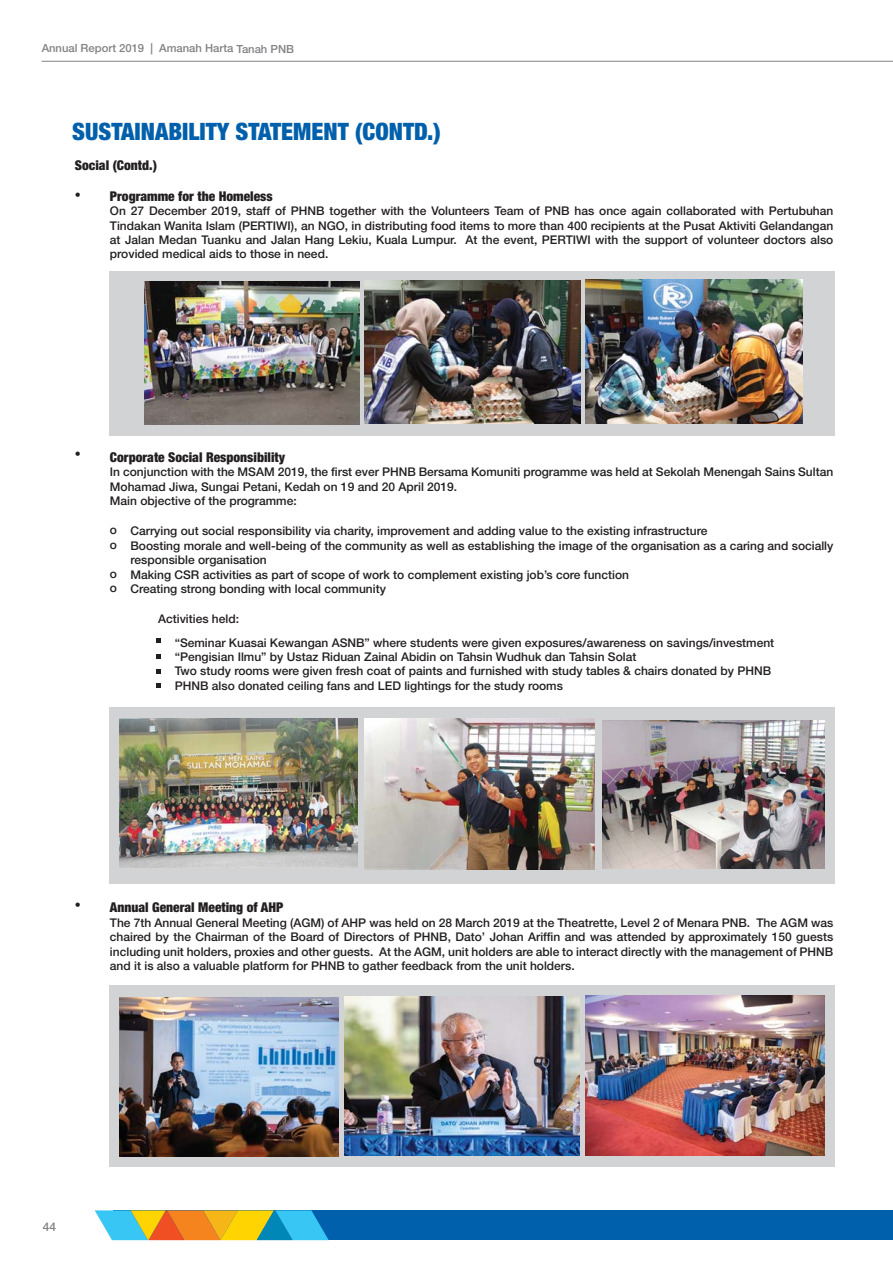
<style>
.page{position:relative;width:893px;height:1263px;background:#fff}
.page>*{position:absolute;margin:0;border:0;box-sizing:border-box;transform-origin:0 0}
.t1{font:900 condensed 24px "Helvetica Neue";color:#0060ac}
.t2{font:900 condensed 13.5px "Helvetica Neue";color:#231f20}
.t3{font:500 12px/14.4px "Helvetica Neue";color:#231f20}
.t4{font:500 12px "Helvetica Neue";color:#808285}
.t5{font:500 11.25px "Helvetica Neue";letter-spacing:-.005em;color:#808285}
</style>
<div class="page">
<div style="left:114px;top:1210px;width:779px;height:30px;background:#0060ac"></div>
<svg style="left:95px;top:1210px;width:234px;height:30px"></svg>
<hr style="left:42px;top:61px;width:851px;height:1px;background:#808285">
<svg style="left:157px;top:639px;width:4px;height:4px"></svg>
<svg style="left:157px;top:654px;width:4px;height:5px"></svg>
<svg style="left:157px;top:669px;width:4px;height:5px"></svg>
<svg style="left:157px;top:683px;width:4px;height:5px"></svg>
<div style="left:109px;top:271px;width:725px;height:164px;background:#d1d3d4"></div>
<img style="left:145px;top:282px;width:214px;height:143px">
<img style="left:365px;top:281px;width:215px;height:143px">
<img style="left:586px;top:280px;width:216px;height:144px">
<div style="left:109px;top:985px;width:725px;height:182px;background:#d1d3d4"></div>
<img style="left:585px;top:995px;width:240px;height:161px">
<img style="left:120px;top:997px;width:219px;height:159px">
<img style="left:345px;top:997px;width:234px;height:159px">
<div style="left:109px;top:707px;width:725px;height:176px;background:#d1d3d4"></div>
<img style="left:119px;top:719px;width:239px;height:149px">
<img style="left:364px;top:719px;width:230px;height:150px">
<img style="left:602px;top:721px;width:222px;height:148px">
<p class="t5" style="left:42px;top:44px;width:254px">Annual Report 2019 | Amanah Harta Tanah PNB</p>
<h1 class="t1" style="left:72px;top:123px;width:370px">SUSTAINABILITY STATEMENT (CONTD.)</h1>
<p class="t2" style="left:75px;top:160px;width:83px">Social (Contd.)</p>
<p class="t2" style="left:110px;top:191px;width:164px">Programme for the Homeless</p>
<p class="t3" style="left:110px;top:205px;width:725px;text-align:justify">On 27 December 2019, staff of PHNB together with the Volunteers Team of PNB has once again collaborated with Pertubuhan Tindakan Wanita Islam (PERTIWI), an NGO, in distributing food items to more than 400 recipients at the Pusat Aktiviti Gelandangan at Jalan Medan Tuanku and Jalan Hang Lekiu, Kuala Lumpur. At the event, PERTIWI with the support of volunteer doctors also provided medical aids to those in need.</p>
<p class="t2" style="left:110px;top:452px;width:176px">Corporate Social Responsibility</p>
<p class="t3" style="left:110px;top:466px;width:725px">In conjunction with the MSAM 2019, the first ever PHNB Bersama Komuniti programme was held at Sekolah Menengah Sains Sultan<br>Mohamad Jiwa, Sungai Petani, Kedah on 19 and 20 April 2019.<br>Main objective of the programme:</p>
<p class="t3" style="left:110px;top:523px;width:9px;line-height:15px">o o</p>
<p class="t3" style="left:110px;top:567px;width:9px">o o</p>
<p class="t3" style="left:130px;top:525px;width:704px">Carrying out social responsibility via charity, improvement and adding value to the existing infrastructure<br>Boosting morale and well-being of the community as well as establishing the image of the organisation as a caring and socially responsible organisation<br>Making CSR activities as part of scope of work to complement existing job’s core function<br>Creating strong bonding with local community</p>
<p class="t3" style="left:158px;top:612px;width:82px">Activities held:</p>
<p class="t3" style="left:175px;top:636px;width:601px">“Seminar Kuasai Kewangan ASNB” where students were given exposures/awareness on savings/investment “Pengisian Ilmu” by Ustaz Riduan Zainal Abidin on Tahsin Wudhuk dan Tahsin Solat<br>Two study rooms were given fresh coat of paints and furnished with study tables &amp; chairs donated by PHNB PHNB also donated ceiling fans and LED lightings for the study rooms</p>
<p class="t2" style="left:110px;top:903px;width:175px">Annual General Meeting of AHP</p>
<p class="t3" style="left:110px;top:916px;width:725px;text-align:justify">The 7th Annual General Meeting (AGM) of AHP was held on 28 March 2019 at the Theatrette, Level 2 of Menara PNB. The AGM was chaired by the Chairman of the Board of Directors of PHNB, Dato’ Johan Ariffin and was attended by approximately 150 guests including unit holders, proxies and other guests. At the AGM, unit holders are able to interact directly with the management of PHNB and it is also a valuable platform for PHNB to gather feedback from the unit holders.</p>
<p class="t4" style="left:43px;top:1222px;width:15px">44</p>
</div>
